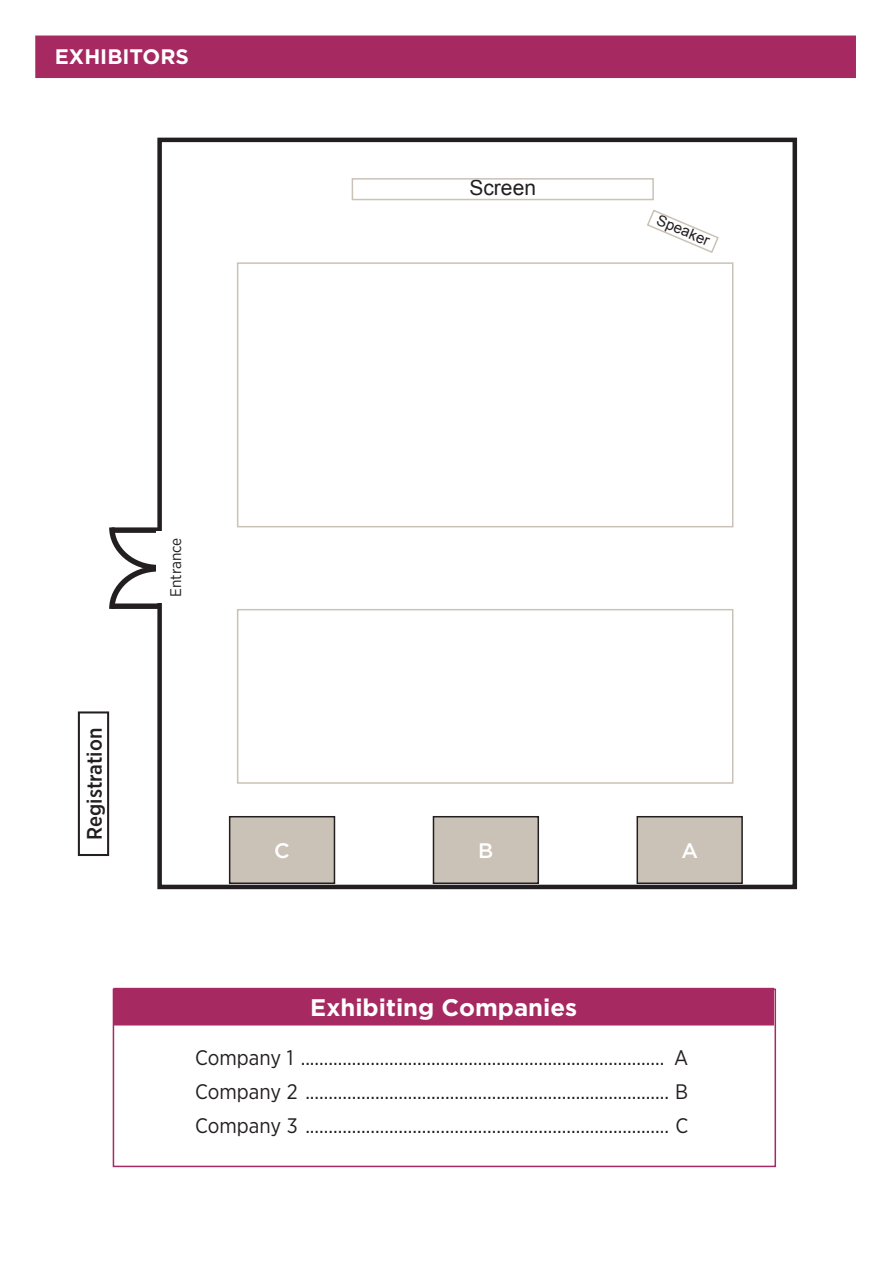
<style>
.page{position:relative;width:893px;height:1263px;background:#fff}
.page>*{position:absolute;margin:0;border:0;box-sizing:border-box;transform-origin:0 0}
.t1{font:700 24px "Gotham";color:#fff}
.t2{font:21px/34.2px "Gotham Narrow";color:#231f20;text-align:justify}
.t3{font:500 21px "Gotham Narrow";color:#231f20}
.t4{font:700 21px "Gotham";color:#fff}
.t5{font:21px "Arial";color:#231f20}
.t6{font:500 21px "Gotham";color:#fff}
.t7{font:15.45px "Gotham Narrow";color:#231f20}
.t8{font:15px "Arial";color:#231f20}
</style>
<div class="page">
<div style="left:35px;top:36px;width:821px;height:42px;background:#a62a61"></div>
<div style="left:113px;top:988px;width:663px;height:179px;border:2px solid #a62a61"></div>
<div style="left:114px;top:988px;width:659px;height:37px;background:#a62a61"></div>
<svg style="left:109px;top:527px;width:47px;height:82px"></svg>
<div style="left:112px;top:527px;width:46px;height:6px;background:#231f20"></div>
<div style="left:112px;top:603px;width:46px;height:6px;background:#231f20"></div>
<div style="left:157px;top:138px;width:640px;height:751px;border:4px solid #231f20"></div>
<div style="left:230px;top:817px;width:104px;height:66px;background:#cbc2b7"></div>
<div style="left:229px;top:816px;width:106px;height:68px;border:2px solid #231f20"></div>
<div style="left:433px;top:817px;width:105px;height:66px;background:#cbc2b7"></div>
<div style="left:433px;top:816px;width:106px;height:68px;border:2px solid #231f20"></div>
<div style="left:637px;top:817px;width:105px;height:66px;background:#cbc2b7"></div>
<div style="left:636px;top:816px;width:107px;height:68px;border:2px solid #231f20"></div>
<div style="left:78px;top:711px;width:31px;height:145px;border:2px solid #231f20"></div>
<div style="left:157px;top:532px;width:36px;height:71px;background:#fff"></div>
<div style="left:352px;top:178px;width:302px;height:22px;border:2px solid #cbc2b7"></div>
<svg style="left:647px;top:209px;width:72px;height:44px"></svg>
<div style="left:237px;top:262px;width:496px;height:265px;border:2px solid #cbc2b7"></div>
<div style="left:237px;top:609px;width:496px;height:175px;border:2px solid #cbc2b7"></div>
<p class="t4" style="left:55px;top:43px;width:136px">EXHIBITORS</p>
<p class="t5" style="left:469px;top:174px;width:68px">Screen</p>
<p class="t8" style="left:661px;top:210px;width:57px;rotate:23deg">Speaker</p>
<p class="t3" style="left:81px;top:839px;width:113px;rotate:-90deg">Registration</p>
<p class="t7" style="left:166px;top:597px;width:61px;rotate:-90deg">Entrance</p>
<p class="t6" style="left:274px;top:837px;width:17px">C</p>
<p class="t6" style="left:478px;top:837px;width:17px">B</p>
<p class="t6" style="left:681px;top:837px;width:18px">A</p>
<p class="t1" style="left:310px;top:992px;width:268px">Exhibiting Companies</p>
<p class="t2" style="left:195px;top:1040px;width:495px">Company 1 .............................................................................. A Company 2 .............................................................................. B Company 3 .............................................................................. C</p>
</div>
